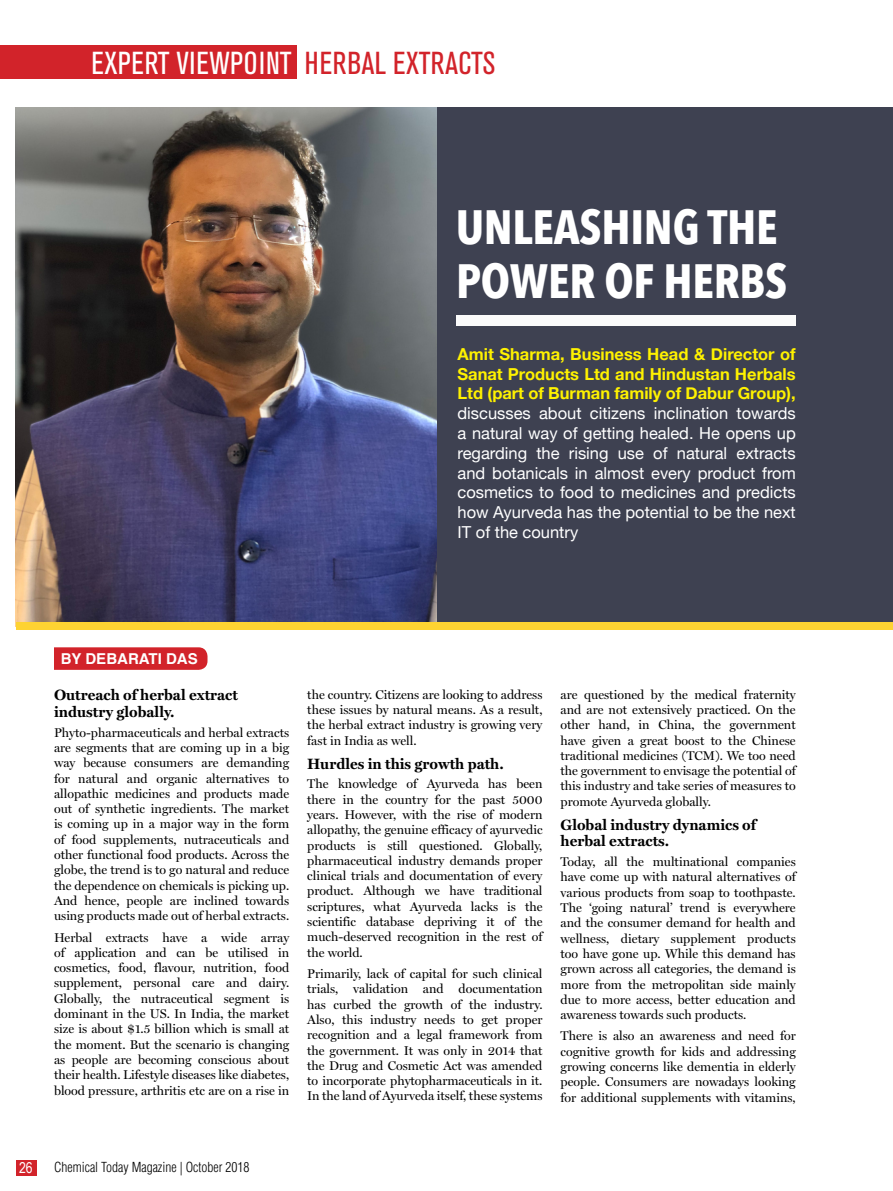
<style>
.page{position:relative;width:893px;height:1191px;background:#fff}
.page>*{position:absolute;margin:0;border:0;box-sizing:border-box;transform-origin:0 0}
.t1{font:700 48px/53.8px "Avenir Next Condensed";letter-spacing:-.005em;color:#fff}
.t2{font:condensed 31.5px "Akzidenz Grotesk BE";letter-spacing:.02em;color:#fff}
.t3{font:16.5px/19.8px "Helvetica Neue";color:#fff;text-align:justify}
.t4{font:700 16.5px/19.8px "Helvetica Neue";color:#fff200;text-align:justify}
.t5{font:700 15px/16.5px "Miller Text";color:#000}
.t6{font:700 15px "Helvetica";color:#fff}
.t7{font:15px "Arial Narrow";color:#fff}
.t8{font:300 condensed 13.5px "Helvetica";color:#000}
.t9{font:12.75px/15.3px "Miller Display";color:#000;text-align:justify}
.s1{color:#d2232a}
</style>
<div class="page">
<div style="left:16px;top:1160px;width:21px;height:15px;background:#d2232a"></div>
<img style="left:15px;top:107px;width:423px;height:519px">
<div style="left:438px;top:107px;width:455px;height:519px;background:#3e4151"></div>
<div style="left:16px;top:622px;width:877px;height:7px;background:#fed332"></div>
<div style="left:0;top:46px;width:297px;height:33px;background:#d2232a"></div>
<svg style="left:54px;top:647px;width:153px;height:23px;background:#d3292f"></svg>
<div style="left:456px;top:315px;width:340px;height:10px;background:#fff"></div>
<h2 class="t2" style="left:92px;top:46px;width:405px">EXPERT VIEWPOINT <span class="s1">HERBAL EXTRACTS</span></h2>
<h1 class="t1" style="left:456px;top:200px;width:333px">UNLEASHING THE<br>POWER OF HERBS</h1>
<p class="t4" style="left:457px;top:344px;width:340px">Amit Sharma, Business Head &amp; Director of Sanat Products Ltd and Hindustan Herbals Ltd (part of Burman family of Dabur Group),</p>
<p class="t3" style="left:457px;top:404px;width:340px">discusses about citizens inclination towards a natural way of getting healed. He opens up regarding the rising use of natural extracts and botanicals in almost every product from cosmetics to food to medicines and predicts how Ayurveda has the potential to be the next IT of the country</p>
<p class="t6" style="left:61px;top:647px;width:138px">BY DEBARATI DAS</p>
<p class="t5" style="left:54px;top:687px;width:186px">Outreach of herbal extract industry globally.</p>
<p class="t9" style="left:54px;top:724px;width:237px">Phyto-pharmaceuticals and herbal extracts are segments that are coming up in a big way because consumers are demanding for natural and organic alternatives to allopathic medicines and products made out of synthetic ingredients. The market is coming up in a major way in the form of food supplements, nutraceuticals and other functional food products. Across the globe, the trend is to go natural and reduce the dependence on chemicals is picking up.<br>And hence, people are inclined towards using products made out of herbal extracts.</p>
<p class="t9" style="left:54px;top:929px;width:237px">Herbal extracts have a wide array of application and can be utilised in cosmetics, food, flavour, nutrition, food supplement, personal care and dairy.<br>Globally, the nutraceutical segment is dominant in the US. In India, the market size is about $1.5 billion which is small at the moment. But the scenario is changing as people are becoming conscious about their health. Lifestyle diseases like diabetes, blood pressure, arthritis etc are on a rise in</p>
<p class="t9" style="left:307px;top:686px;width:237px">the country. Citizens are looking to address these issues by natural means. As a result, the herbal extract industry is growing very fast in India as well.</p>
<p class="t5" style="left:307px;top:755px;width:198px">Hurdles in this growth path.</p>
<p class="t9" style="left:307px;top:776px;width:237px">The knowledge of Ayurveda has been there in the country for the past 5000 years. However, with the rise of modern allopathy, the genuine efficacy of ayurvedic products is still questioned. Globally, pharmaceutical industry demands proper clinical trials and documentation of every product. Although we have traditional scriptures, what Ayurveda lacks is the scientific database depriving it of the much-deserved recognition in the rest of the world.</p>
<p class="t9" style="left:307px;top:966px;width:237px">Primarily, lack of capital for such clinical trials, validation and documentation has curbed the growth of the industry.<br>Also, this industry needs to get proper recognition and a legal framework from the government. It was only in 2014 that the Drug and Cosmetic Act was amended to incorporate phytopharmaceuticals in it.<br>In the land of Ayurveda itself, these systems</p>
<p class="t9" style="left:560px;top:686px;width:237px">are questioned by the medical fraternity and are not extensively practiced. On the other hand, in China, the government have given a great boost to the Chinese traditional medicines (TCM). We too need the government to envisage the potential of this industry and take series of measures to promote Ayurveda globally.</p>
<p class="t5" style="left:560px;top:816px;width:197px">Global industry dynamics of herbal extracts.</p>
<p class="t9" style="left:560px;top:854px;width:237px">Today, all the multinational companies have come up with natural alternatives of various products from soap to toothpaste.<br>The ‘going natural’ trend is everywhere and the consumer demand for health and wellness, dietary supplement products too have gone up. While this demand has grown across all categories, the demand is more from the metropolitan side mainly due to more access, better education and awareness towards such products.</p>
<p class="t9" style="left:560px;top:1028px;width:237px">There is also an awareness and need for cognitive growth for kids and addressing growing concerns like dementia in elderly people. Consumers are nowadays looking for additional supplements with vitamins,</p>
<p class="t7" style="left:19px;top:1156px;width:15px">26</p>
<p class="t8" style="left:54px;top:1159px;width:197px">Chemical Today Magazine | October 2018</p>
</div>
